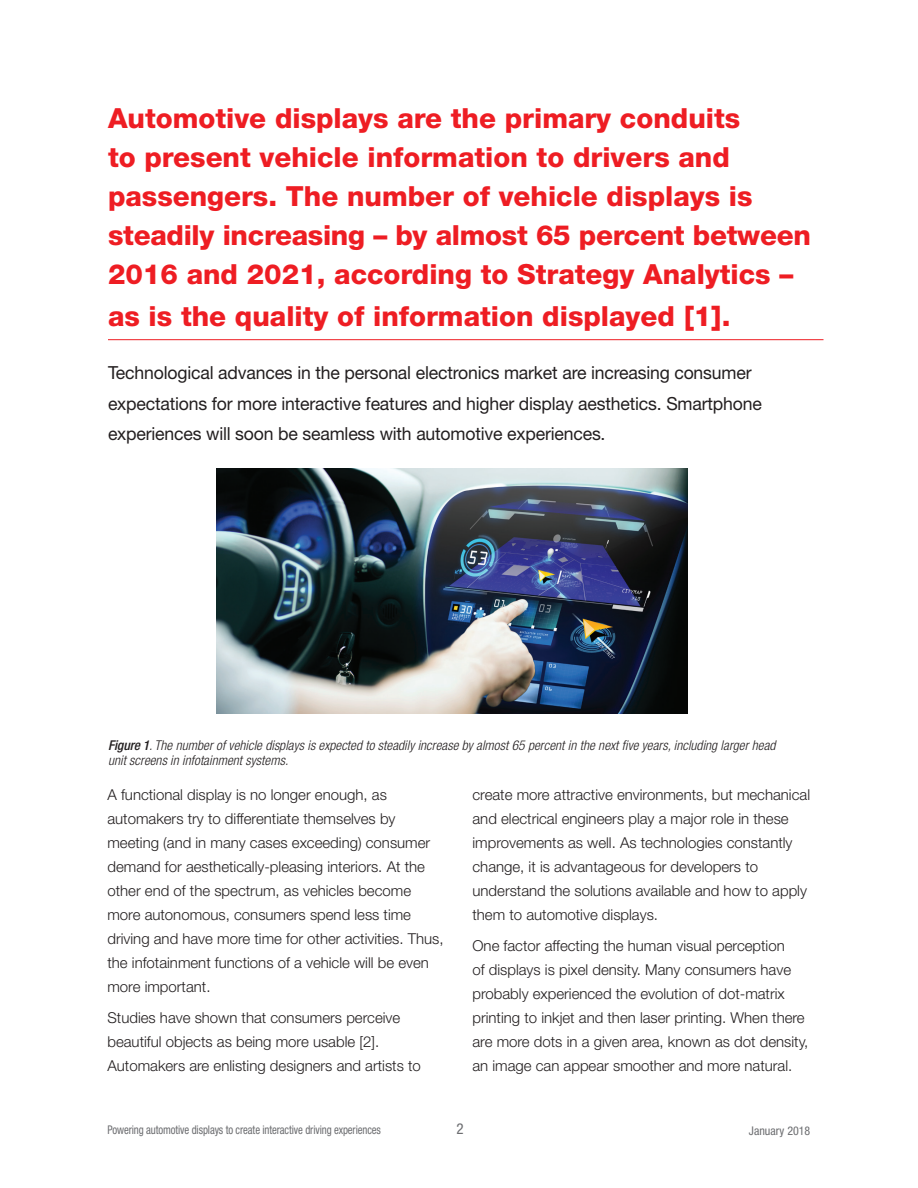
<style>
.page{position:relative;width:918px;height:1188px;background:#fff}
.page>*{position:absolute;margin:0;border:0;box-sizing:border-box;transform-origin:0 0}
.t1{font:800 27.75px/39px "Helvetica Neue LT Std";color:#ee1d23}
.t2{font:18px/30px "Helvetica Neue LT Std";letter-spacing:-.01em;color:#231f20}
.t3{font:300 15px/24px "Helvetica Neue LT Std";color:#231f20}
.t4{font:condensed 15px "Helvetica Neue LT Std";color:#6c6d70}
.t5{font:italic 300 condensed 13.5px/15px "Helvetica Neue LT Std";letter-spacing:.005em;color:#231f20}
.t6{font:condensed 12px "Helvetica Neue LT Std";letter-spacing:-.01em;color:#6c6d70;scale:.9 1}
.t7{font:condensed 12px "Helvetica Neue LT Std";letter-spacing:-.01em;color:#6c6d70}
.s1{font-weight:500}
</style>
<div class="page">
<hr style="left:108px;top:339px;width:716px;height:1px;background:#ee1d23">
<img style="left:217px;top:468px;width:471px;height:246px">
<p class="t1" style="left:108px;top:98px;width:704px">Automotive displays are the primary conduits<br>to present vehicle information to drivers and passengers. The number of vehicle displays is steadily increasing – by almost 65 percent between 2016 and 2021, according to Strategy Analytics –</p>
<h1 class="t1" style="left:108px;top:296px;width:624px">as is the quality of information displayed [1].</h1>
<p class="t2" style="left:108px;top:358px;width:655px">Technological advances in the personal electronics market are increasing consumer expectations for more interactive features and higher display aesthetics. Smartphone experiences will soon be seamless with automotive experiences.</p>
<p class="t5" style="left:108px;top:738px;width:669px"><span class="s1">Figure 1</span>. The number of vehicle displays is expected to steadily increase by almost 65 percent in the next five years, including larger head unit screens in infotainment systems.</p>
<p class="t3" style="left:107px;top:783px;width:338px">A functional display is no longer enough, as automakers try to differentiate themselves by meeting (and in many cases exceeding) consumer demand for aesthetically-pleasing interiors. At the other end of the spectrum, as vehicles become more autonomous, consumers spend less time driving and have more time for other activities. Thus, the infotainment functions of a vehicle will be even more important.</p>
<p class="t3" style="left:107px;top:1005px;width:315px">Studies have shown that consumers perceive beautiful objects as being more usable [2].<br>Automakers are enlisting designers and artists to</p>
<p class="t3" style="left:472px;top:783px;width:339px">create more attractive environments, but mechanical and electrical engineers play a major role in these improvements as well. As technologies constantly change, it is advantageous for developers to understand the solutions available and how to apply them to automotive displays.</p>
<p class="t3" style="left:472px;top:933px;width:337px">One factor affecting the human visual perception<br>of displays is pixel density. Many consumers have probably experienced the evolution of dot-matrix printing to inkjet and then laser printing. When there are more dots in a given area, known as dot density, an image can appear smoother and more natural.</p>
<p class="t6" style="left:107px;top:1123px;width:305px">Powering automotive displays to create interactive driving experiences</p>
<p class="t4" style="left:456px;top:1120px;width:9px">2</p>
<p class="t7" style="left:749px;top:1124px;width:63px">January 2018</p>
</div>
